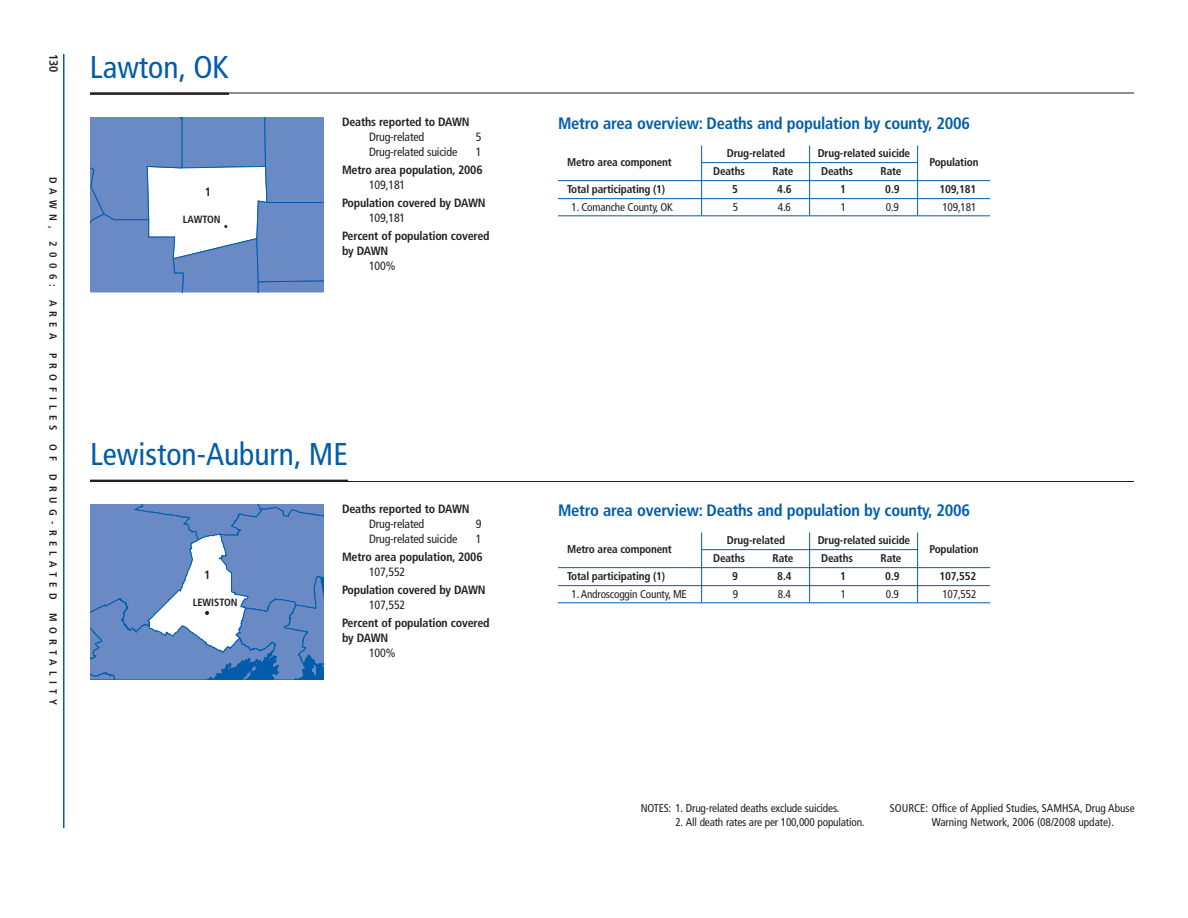
<style>
.page{position:relative;width:1188px;height:918px;background:#fff}
.page>*{position:absolute;margin:0;border:0;box-sizing:border-box;transform-origin:0 0}
.M_Name_top_SubHead_2{font:condensed 31.5px "Frutiger";color:#015dab}
.M_Table_Fig_Suhead_3{font:700 condensed 16.5px "Frutiger";letter-spacing:-.015em;color:#015dab}
.A_summary_table_head{font:700 condensed 12px/15px "Frutiger";letter-spacing:-.015em;color:#231f20}
.A_summary_table_data{font:condensed 12px "Frutiger";letter-spacing:-.015em;color:#231f20}
.A_table_text{font:condensed 11.25px/13.5px "Frutiger";letter-spacing:-.015em;color:#231f20}
.A_table_head_-_line{font:700 condensed 11.25px "Frutiger";letter-spacing:-.015em;color:#231f20}
.A_table_Total_Partic{font:700 condensed 11.25px "Frutiger";letter-spacing:-.015em;color:#231f20}
.t1{font:700 condensed 10.5px "Frutiger";letter-spacing:.5em;color:#231f20}
.t2{font:700 condensed 10.5px "Frutiger";color:#231f20}
</style>
<div class="page">
<hr style="left:63px;top:54px;width:1px;height:774px;background:#015dab">
<hr style="left:90px;top:480px;width:258px;height:2px;background:#231f20">
<hr style="left:90px;top:481px;width:1044px;height:1px;background:#231f20">
<svg style="left:90px;top:504px;width:234px;height:176px;background:#7797cb"></svg>
<hr style="left:90px;top:93px;width:139px;height:2px;background:#231f20">
<hr style="left:90px;top:93px;width:1044px;height:1px;background:#231f20">
<hr style="left:702px;top:162px;width:216px;height:1px;background:#015dab">
<hr style="left:558px;top:180px;width:432px;height:1px;background:#015dab">
<hr style="left:558px;top:198px;width:432px;height:1px;background:#015dab">
<hr style="left:558px;top:215px;width:432px;height:1px;background:#015dab">
<hr style="left:702px;top:549px;width:216px;height:1px;background:#015dab">
<hr style="left:558px;top:567px;width:432px;height:1px;background:#015dab">
<hr style="left:558px;top:585px;width:432px;height:1px;background:#015dab">
<hr style="left:558px;top:602px;width:432px;height:1px;background:#015dab">
<hr style="left:809px;top:146px;width:1px;height:69px;background:#015dab">
<hr style="left:701px;top:146px;width:1px;height:69px;background:#015dab">
<hr style="left:917px;top:146px;width:1px;height:69px;background:#015dab">
<hr style="left:809px;top:532px;width:1px;height:70px;background:#015dab">
<hr style="left:701px;top:532px;width:1px;height:70px;background:#015dab">
<hr style="left:917px;top:532px;width:1px;height:70px;background:#015dab">
<svg style="left:90px;top:117px;width:234px;height:176px"></svg>
<p class="A_summary_table_head" style="left:61px;top:54px;width:20px;rotate:90deg">130</p>
<p class="t1" style="left:59px;top:177px;width:164px;rotate:90deg">DAWN, 2006: AREA</p>
<p class="t1" style="left:59px;top:353px;width:79px;rotate:90deg">PROFILES</p>
<p class="t1" style="left:59px;top:444px;width:18px;rotate:90deg">O F</p>
<p class="t1" style="left:59px;top:474px;width:127px;rotate:90deg">DRUG-RELATED</p>
<p class="t1" style="left:59px;top:613px;width:94px;rotate:90deg">MORTALITY</p>
<h2 class="M_Name_top_SubHead_2" style="left:90px;top:48px;width:141px">Lawton, OK</h2>
<p class="A_summary_table_head" style="left:205px;top:185px;width:8px">1</p>
<p class="t1" style="left:183px;top:213px;width:39px">LAWTON</p>
<p class="A_summary_table_head" style="left:342px;top:114px;width:129px">Deaths reported to DAWN</p>
<p class="A_summary_table_data" style="left:369px;top:130px;width:57px">Drug-related</p>
<p class="A_summary_table_data" style="left:476px;top:130px;width:7px">5</p>
<p class="A_summary_table_data" style="left:369px;top:145px;width:90px">Drug-related suicide</p>
<p class="A_summary_table_data" style="left:476px;top:145px;width:7px">1</p>
<p class="A_summary_table_head" style="left:342px;top:162px;width:142px">Metro area population, 2006</p>
<p class="A_summary_table_data" style="left:369px;top:178px;width:38px">109,181</p>
<p class="A_summary_table_head" style="left:342px;top:195px;width:145px">Population covered by DAWN</p>
<p class="A_summary_table_data" style="left:369px;top:211px;width:38px">109,181</p>
<p class="A_summary_table_head" style="left:342px;top:228px;width:149px">Percent of population covered by DAWN</p>
<p class="A_summary_table_data" style="left:369px;top:259px;width:28px">100%</p>
<h2 class="M_Name_top_SubHead_2" style="left:90px;top:435px;width:259px">Lewiston-Auburn, ME</h2>
<p class="A_summary_table_head" style="left:204px;top:568px;width:8px">1</p>
<p class="t2" style="left:193px;top:596px;width:47px">LEWISTON</p>
<p class="A_summary_table_head" style="left:342px;top:501px;width:129px">Deaths reported to DAWN</p>
<p class="A_summary_table_data" style="left:369px;top:517px;width:57px">Drug-related</p>
<p class="A_summary_table_data" style="left:476px;top:517px;width:7px">9</p>
<p class="A_summary_table_data" style="left:369px;top:532px;width:90px">Drug-related suicide</p>
<p class="A_summary_table_data" style="left:476px;top:532px;width:7px">1</p>
<p class="A_summary_table_head" style="left:342px;top:549px;width:142px">Metro area population, 2006</p>
<p class="A_summary_table_data" style="left:369px;top:565px;width:38px">107,552</p>
<p class="A_summary_table_head" style="left:342px;top:582px;width:145px">Population covered by DAWN</p>
<p class="A_summary_table_data" style="left:369px;top:598px;width:38px">107,552</p>
<p class="A_summary_table_head" style="left:342px;top:615px;width:149px">Percent of population covered by DAWN</p>
<p class="A_summary_table_data" style="left:369px;top:646px;width:28px">100%</p>
<h3 class="M_Table_Fig_Suhead_3" style="left:558px;top:114px;width:413px">Metro area overview: Deaths and population by county, 2006</h3>
<p class="A_table_head_-_line" style="left:567px;top:156px;width:106px">Metro area component</p>
<p class="A_table_head_-_line" style="left:727px;top:147px;width:60px">Drug-related</p>
<p class="A_table_head_-_line" style="left:818px;top:147px;width:94px">Drug-related suicide</p>
<p class="A_table_head_-_line" style="left:713px;top:165px;width:33px">Deaths</p>
<p class="A_table_head_-_line" style="left:773px;top:165px;width:22px">Rate</p>
<p class="A_table_head_-_line" style="left:821px;top:165px;width:33px">Deaths</p>
<p class="A_table_head_-_line" style="left:881px;top:165px;width:22px">Rate</p>
<p class="A_table_head_-_line" style="left:929px;top:156px;width:51px">Population</p>
<p class="A_table_Total_Partic" style="left:567px;top:183px;width:100px">Total participating (1)</p>
<p class="A_table_Total_Partic" style="left:732px;top:183px;width:7px">5</p>
<p class="A_table_Total_Partic" style="left:777px;top:183px;width:16px">4.6</p>
<p class="A_table_Total_Partic" style="left:840px;top:183px;width:7px">1</p>
<p class="A_table_Total_Partic" style="left:885px;top:183px;width:16px">0.9</p>
<p class="A_table_Total_Partic" style="left:939px;top:183px;width:39px">109,181</p>
<p class="A_table_text" style="left:572px;top:201px;width:103px">1. Comanche County, OK</p>
<p class="A_table_text" style="left:733px;top:201px;width:7px">5</p>
<p class="A_table_text" style="left:778px;top:201px;width:15px">4.6</p>
<p class="A_table_text" style="left:841px;top:201px;width:7px">1</p>
<p class="A_table_text" style="left:886px;top:201px;width:15px">0.9</p>
<p class="A_table_text" style="left:942px;top:201px;width:36px">109,181</p>
<h3 class="M_Table_Fig_Suhead_3" style="left:558px;top:501px;width:413px">Metro area overview: Deaths and population by county, 2006</h3>
<p class="A_table_head_-_line" style="left:567px;top:543px;width:106px">Metro area component</p>
<p class="A_table_head_-_line" style="left:727px;top:534px;width:60px">Drug-related</p>
<p class="A_table_head_-_line" style="left:818px;top:534px;width:94px">Drug-related suicide</p>
<p class="A_table_head_-_line" style="left:713px;top:552px;width:33px">Deaths</p>
<p class="A_table_head_-_line" style="left:773px;top:552px;width:22px">Rate</p>
<p class="A_table_head_-_line" style="left:821px;top:552px;width:33px">Deaths</p>
<p class="A_table_head_-_line" style="left:881px;top:552px;width:22px">Rate</p>
<p class="A_table_head_-_line" style="left:929px;top:543px;width:51px">Population</p>
<p class="A_table_Total_Partic" style="left:567px;top:570px;width:100px">Total participating (1)</p>
<p class="A_table_Total_Partic" style="left:732px;top:570px;width:7px">9</p>
<p class="A_table_Total_Partic" style="left:777px;top:570px;width:16px">8.4</p>
<p class="A_table_Total_Partic" style="left:840px;top:570px;width:7px">1</p>
<p class="A_table_Total_Partic" style="left:885px;top:570px;width:16px">0.9</p>
<p class="A_table_Total_Partic" style="left:939px;top:570px;width:39px">107,552</p>
<p class="A_table_text" style="left:572px;top:588px;width:117px">1. Androscoggin County, ME</p>
<p class="A_table_text" style="left:733px;top:588px;width:7px">9</p>
<p class="A_table_text" style="left:778px;top:588px;width:15px">8.4</p>
<p class="A_table_text" style="left:841px;top:588px;width:7px">1</p>
<p class="A_table_text" style="left:886px;top:588px;width:15px">0.9</p>
<p class="A_table_text" style="left:942px;top:588px;width:36px">107,552</p>
<p class="A_table_text" style="left:641px;top:802px;width:200px">NOTES: 1. Drug-related deaths exclude suicides.</p>
<p class="A_table_text" style="left:675px;top:815px;width:191px">2. All death rates are per 100,000 population.</p>
<p class="A_table_text" style="left:932px;top:802px;width:204px;text-indent:-42px">SOURCE: Office of Applied Studies, SAMHSA, Drug Abuse<br>Warning Network, 2006 (08/2008 update).</p>
</div>
